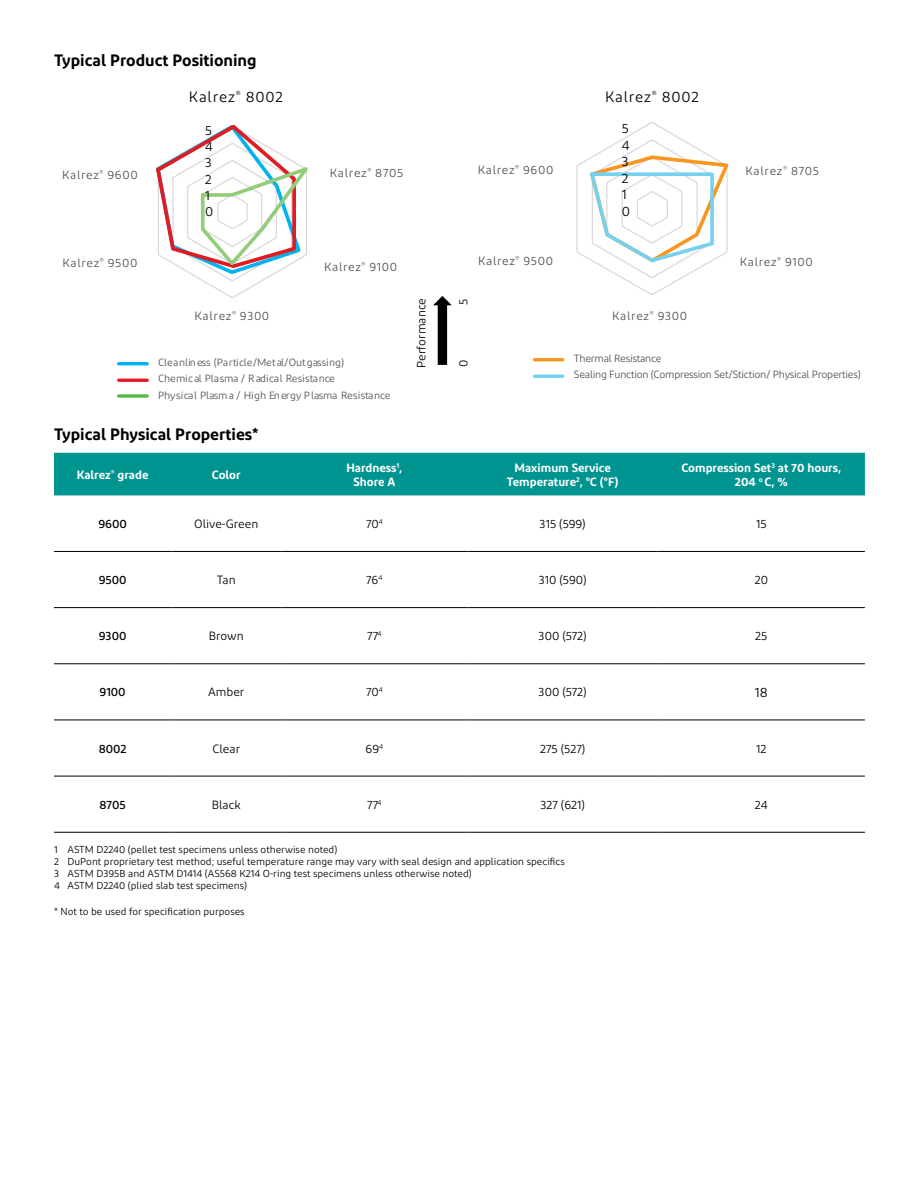
<style>
.page{position:relative;width:918px;height:1188px;background:#fff}
.page>*{position:absolute;margin:0;border:0;box-sizing:border-box;transform-origin:0 0}
.Table_title{font:600 16.5px "Diodrum";color:#000}
.t1{font:15px "Diodrum";letter-spacing:.055em;color:#000}
.Table_body_text{font:13.5px/16.5px "Diodrum";color:#000}
.t2{font:13.2px/16.2px "Diodrum";color:#000}
.t3{font:12px "Diodrum";letter-spacing:.055em;color:#505050}
.Table_body_text-2{font:12px "Diodrum";color:#000}
.Table_body_text-3{font:600 12px/14.4px "Diodrum";color:#fff;text-align:center}
.Table_body_text-4{font:500 12px "Diodrum";color:#000}
.t4{font:12px "Diodrum";color:#000002}
.Body_text_10_14_Gray{font:12px "Diodrum";color:#000}
.t5{font:10.5px/16.2px "Diodrum";letter-spacing:-.005em;color:#505050}
.t6{font:10.5px/15.8px "Diodrum";letter-spacing:-.025em;color:#505050}
.Business_name{font:10.2px/12.1px "Diodrum";color:#000}
</style>
<div class="page">
<svg style="left:156px;top:124px;width:152px;height:174px"></svg>
<hr style="left:119px;top:362px;width:28px;height:3px;background:#00b3f0">
<hr style="left:119px;top:379px;width:28px;height:3px;background:#e11b22">
<svg style="left:119px;top:394px;width:28px;height:4px"></svg>
<hr style="left:534px;top:358px;width:29px;height:3px;background:#f8971f">
<hr style="left:534px;top:375px;width:29px;height:3px;background:#76d1f1">
<svg style="left:576px;top:122px;width:153px;height:173px"></svg>
<div style="left:54px;top:453px;width:811px;height:43px;background:#009491"></div>
<svg style="left:54px;top:550px;width:811px;height:282px"></svg>
<hr style="left:54px;top:551px;width:117px;height:1px;background:#000">
<hr style="left:171px;top:551px;width:110px;height:1px;background:#000">
<hr style="left:281px;top:551px;width:187px;height:1px;background:#000">
<hr style="left:468px;top:551px;width:190px;height:1px;background:#000">
<hr style="left:658px;top:551px;width:207px;height:1px;background:#000">
<hr style="left:54px;top:607px;width:117px;height:1px;background:#000">
<hr style="left:171px;top:607px;width:110px;height:1px;background:#000">
<hr style="left:281px;top:607px;width:187px;height:1px;background:#000">
<hr style="left:468px;top:607px;width:190px;height:1px;background:#000">
<hr style="left:658px;top:607px;width:207px;height:1px;background:#000">
<hr style="left:54px;top:663px;width:117px;height:1px;background:#000">
<hr style="left:171px;top:663px;width:110px;height:1px;background:#000">
<hr style="left:281px;top:663px;width:187px;height:1px;background:#000">
<hr style="left:468px;top:663px;width:190px;height:1px;background:#000">
<hr style="left:658px;top:663px;width:207px;height:1px;background:#000">
<hr style="left:54px;top:720px;width:117px;height:1px;background:#000">
<hr style="left:171px;top:720px;width:110px;height:1px;background:#000">
<hr style="left:281px;top:720px;width:187px;height:1px;background:#000">
<hr style="left:468px;top:720px;width:190px;height:1px;background:#000">
<hr style="left:658px;top:720px;width:207px;height:1px;background:#000">
<hr style="left:54px;top:776px;width:117px;height:1px;background:#000">
<hr style="left:171px;top:776px;width:110px;height:1px;background:#000">
<hr style="left:281px;top:776px;width:187px;height:1px;background:#000">
<hr style="left:468px;top:776px;width:190px;height:1px;background:#000">
<hr style="left:658px;top:776px;width:207px;height:1px;background:#000">
<hr style="left:54px;top:832px;width:117px;height:1px;background:#000">
<hr style="left:171px;top:832px;width:110px;height:1px;background:#000">
<hr style="left:281px;top:832px;width:187px;height:1px;background:#000">
<hr style="left:468px;top:832px;width:190px;height:1px;background:#000">
<hr style="left:658px;top:832px;width:207px;height:1px;background:#000">
<svg style="left:433px;top:296px;width:19px;height:69px"></svg>
<p class="Table_title" style="left:54px;top:50px;width:204px">Typical Product Positioning</p>
<p class="t1" style="left:189px;top:88px;width:96px">Kalrez<sup>®</sup> 8002</p>
<p class="t1" style="left:605px;top:88px;width:96px">Kalrez<sup>®</sup> 8002</p>
<p class="t3" style="left:62px;top:168px;width:77px">Kalrez<sup>®</sup> 9600</p>
<p class="t2" style="left:205px;top:122px;width:10px">5<br>4<br>3<br>2<br>1<br>0</p>
<p class="t3" style="left:330px;top:165px;width:75px">Kalrez<sup>®</sup> 8705</p>
<p class="t3" style="left:478px;top:163px;width:77px">Kalrez<sup>®</sup> 9600</p>
<p class="Table_body_text" style="left:622px;top:120px;width:10px">5<br>4<br>3<br>2<br>1<br>0</p>
<p class="t3" style="left:745px;top:163px;width:75px">Kalrez<sup>®</sup> 8705</p>
<p class="t3" style="left:62px;top:256px;width:77px">Kalrez<sup>®</sup> 9500</p>
<p class="t3" style="left:324px;top:260px;width:75px">Kalrez<sup>®</sup> 9100</p>
<p class="t3" style="left:478px;top:254px;width:77px">Kalrez<sup>®</sup> 9500</p>
<p class="t3" style="left:740px;top:255px;width:75px">Kalrez<sup>®</sup> 9100</p>
<p class="t3" style="left:194px;top:308px;width:76px">Kalrez<sup>®</sup> 9300</p>
<p class="t5" style="left:158px;top:354px;width:234px">Cleanliness (Particle/Metal/Outgassing)<br>Chemical Plasma / Radical Resistance<br>Physical Plasma / High Energy Plasma Resistance</p>
<p class="t4" style="left:414px;top:368px;width:71px;rotate:-90deg">Performance</p>
<p class="Body_text_10_14_Gray" style="left:456px;top:305px;width:8px;rotate:-90deg">5</p>
<p class="Body_text_10_14_Gray" style="left:456px;top:367px;width:9px;rotate:-90deg">0</p>
<p class="t3" style="left:612px;top:308px;width:76px">Kalrez<sup>®</sup> 9300</p>
<p class="t6" style="left:574px;top:351px;width:288px">Thermal Resistance<br>Sealing Function (Compression Set/Stiction/ Physical Properties)</p>
<p class="Table_title" style="left:54px;top:424px;width:206px">Typical Physical Properties*</p>
<p class="Table_body_text-3" style="left:77px;top:467px;width:73px">Kalrez<sup>®</sup> grade</p>
<p class="Table_body_text-3" style="left:212px;top:467px;width:30px">Color</p>
<p class="Table_body_text-3" style="left:346px;top:460px;width:57px">Hardness<sup>1</sup>,</p>
<p class="Table_body_text-3" style="left:353px;top:474px;width:44px">Shore A</p>
<p class="Table_body_text-3" style="left:514px;top:460px;width:98px">Maximum Service</p>
<p class="Table_body_text-3" style="left:507px;top:474px;width:113px">Temperature<sup>2</sup>, °C (°F)</p>
<p class="Table_body_text-3" style="left:682px;top:460px;width:161px">Compression Set<sup>3</sup> at 70 hours,<br>204 <sup>o</sup> C, %</p>
<p class="Table_body_text-4" style="left:98px;top:516px;width:30px">9600</p>
<p class="Table_body_text-2" style="left:194px;top:516px;width:66px">Olive-Green</p>
<p class="Table_body_text-2" style="left:366px;top:516px;width:18px">70<sup>4</sup></p>
<p class="Table_body_text-2" style="left:540px;top:516px;width:48px">315 (599)</p>
<p class="Table_body_text-2" style="left:756px;top:516px;width:12px">15</p>
<p class="Table_body_text-4" style="left:99px;top:572px;width:29px">9500</p>
<p class="Table_body_text-2" style="left:217px;top:573px;width:20px">Tan</p>
<p class="Table_body_text-2" style="left:366px;top:573px;width:18px">76<sup>4</sup></p>
<p class="Table_body_text-2" style="left:539px;top:573px;width:49px">310 (590)</p>
<p class="Table_body_text-2" style="left:755px;top:573px;width:15px">20</p>
<p class="Table_body_text-4" style="left:99px;top:628px;width:29px">9300</p>
<p class="Table_body_text-2" style="left:209px;top:629px;width:36px">Brown</p>
<p class="Table_body_text-2" style="left:367px;top:629px;width:16px">77<sup>4</sup></p>
<p class="Table_body_text-2" style="left:539px;top:629px;width:50px">300 (572)</p>
<p class="Table_body_text-2" style="left:755px;top:629px;width:14px">25</p>
<p class="Table_body_text-4" style="left:100px;top:685px;width:28px">9100</p>
<p class="Table_body_text-2" style="left:208px;top:685px;width:38px">Amber</p>
<p class="Table_body_text-2" style="left:366px;top:685px;width:18px">70<sup>4</sup></p>
<p class="Table_body_text-2" style="left:539px;top:685px;width:50px">300 (572)</p>
<p class="Table_body_text" style="left:755px;top:684px;width:14px">18</p>
<p class="Table_body_text-4" style="left:99px;top:741px;width:29px">8002</p>
<p class="Table_body_text-2" style="left:212px;top:741px;width:29px">Clear</p>
<p class="Table_body_text-2" style="left:366px;top:741px;width:19px">69<sup>4</sup></p>
<p class="Table_body_text-2" style="left:540px;top:741px;width:47px">275 (527)</p>
<p class="Table_body_text-2" style="left:756px;top:741px;width:12px">12</p>
<p class="Table_body_text-4" style="left:99px;top:797px;width:28px">8705</p>
<p class="Table_body_text-2" style="left:212px;top:797px;width:31px">Black</p>
<p class="Table_body_text-2" style="left:367px;top:797px;width:16px">77<sup>4</sup></p>
<p class="Table_body_text-2" style="left:540px;top:797px;width:46px">327 (621)</p>
<p class="Table_body_text-2" style="left:755px;top:797px;width:14px">24</p>
<p class="Business_name" style="left:54px;top:843px;width:512px">1 ASTM D2240 (pellet test specimens unless otherwise noted)<br>2 DuPont proprietary test method; useful temperature range may vary with seal design and application specifics 3 ASTM D395B and ASTM D1414 (AS568 K214 O-ring test specimens unless otherwise noted)<br>4 ASTM D2240 (plied slab test specimens)</p>
<p class="Business_name" style="left:54px;top:905px;width:192px">* Not to be used for specification purposes</p>
</div>
